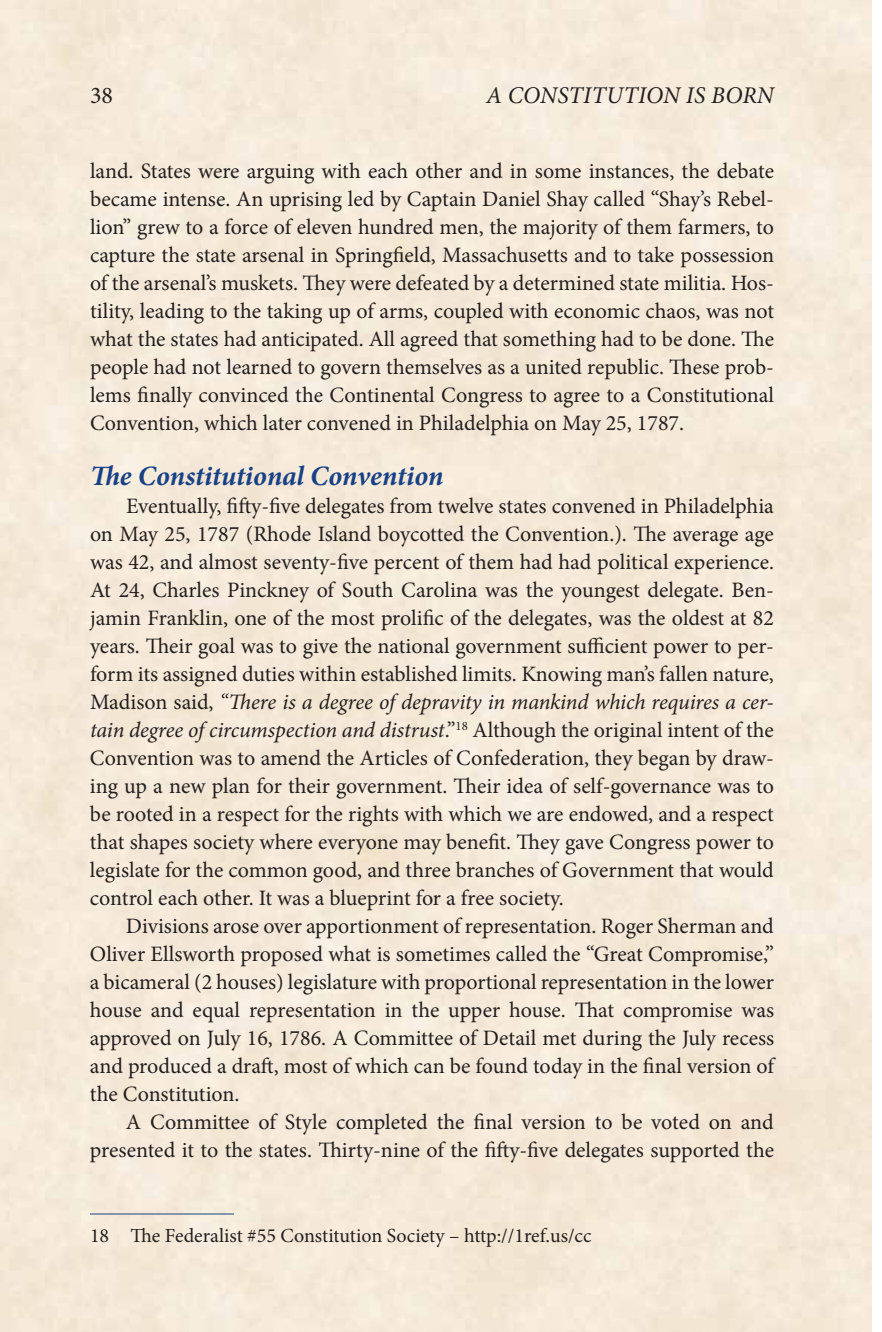
<style>
.page{position:relative;width:882px;height:1332px;background:#fff}
.page>*{position:absolute;margin:0;border:0;box-sizing:border-box;transform-origin:0 0}
.t1{font:italic 700 28px "Minion Pro";color:#184186}
.t2{font:italic 24px "Minion Pro";letter-spacing:.01em;color:#231f20}
.t3{font:24px "Minion Pro";color:#231f20}
.t4{font:22px/28px "Minion Pro";color:#231f20;text-align:justify}
.t5{font:20px "Minion Pro";color:#231f20}
.s1{font-style:italic}
</style>
<div class="page">
<hr style="left:90px;top:1214px;width:144px;height:1px;background:#184186">
<p class="t3" style="left:90px;top:80px;width:25px">38</p>
<p class="t2" style="left:486px;top:79px;width:289px">A CONSTITUTION IS BORN</p>
<p class="t4" style="left:90px;top:157px;width:686px">land. States were arguing with each other and in some instances, the debate became intense. An uprising led by Captain Daniel Shay called “Shay’s Rebel&shy;lion” grew to a force of eleven hundred men, the majority of them farmers, to capture the state arsenal in Springfield, Massachusetts and to take possession of the arsenal’s muskets. They were defeated by a determined state militia. Hos&shy;tility, leading to the taking up of arms, coupled with economic chaos, was not what the states had anticipated. All agreed that something had to be done. The people had not learned to govern themselves as a united republic. These prob&shy;lems finally convinced the Continental Congress to agree to a Constitutional Convention, which later convened in Philadelphia on May 25, 1787.</p>
<p class="t1" style="left:90px;top:456px;width:355px">The Constitutional Convention</p>
<p class="t4" style="left:90px;top:492px;width:686px;text-indent:36px">Eventually, fifty-five delegates from twelve states convened in Philadelphia on May 25, 1787 (Rhode Island boycotted the Convention.). The average age was 42, and almost seventy-five percent of them had had political experience.<br>At 24, Charles Pinckney of South Carolina was the youngest delegate. Ben&shy;jamin Franklin, one of the most prolific of the delegates, was the oldest at 82 years. Their goal was to give the national government sufficient power to per&shy;form its assigned duties within established limits. Knowing man’s fallen nature, Madison said, <span class="s1">“There is a degree of depravity in mankind which requires a cer&shy;tain degree of circumspection and distrust</span>.”<sup>18</sup> Although the original intent of the Convention was to amend the Articles of Confederation, they began by draw&shy;ing up a new plan for their government. Their idea of self-governance was to be rooted in a respect for the rights with which we are endowed, and a respect that shapes society where everyone may benefit. They gave Congress power to legislate for the common good, and three branches of Government that would control each other. It was a blueprint for a free society.</p>
<p class="t4" style="left:90px;top:912px;width:686px;text-indent:36px">Divisions arose over apportionment of representation. Roger Sherman and Oliver Ellsworth proposed what is sometimes called the “Great Compromise,” a bicameral (2 houses) legislature with proportional representation in the lower house and equal representation in the upper house. That compromise was approved on July 16, 1786. A Committee of Detail met during the July recess and produced a draft, most of which can be found today in the final version of the Constitution.</p>
<p class="t4" style="left:90px;top:1108px;width:686px;text-align:right">A Committee of Style completed the final version to be voted on and presented it to the states. Thirty-nine of the fifty-five delegates supported the</p>
<p class="t5" style="left:90px;top:1222px;width:503px">18 The Federalist #55 Constitution Society – http://1ref.us/cc</p>
</div>
